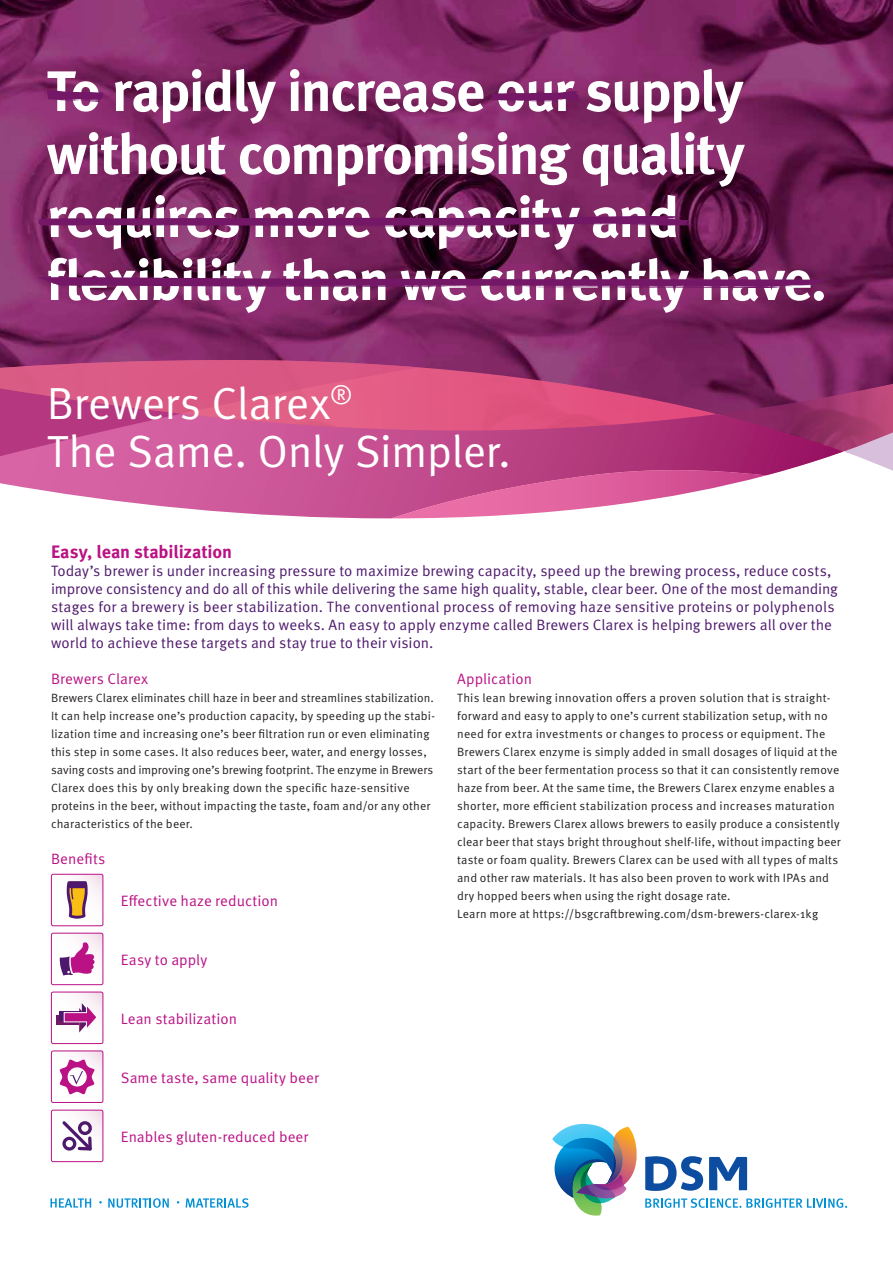
<style>
.page{position:relative;width:893px;height:1263px;background:#fff}
.page>*{position:absolute;margin:0;border:0;box-sizing:border-box;transform-origin:0 0}
.t1{font:700 57px/63px "Meta Pro";letter-spacing:-.035em;color:#fff}
.t2{font:45px/48px "Meta Pro Norm";letter-spacing:-.015em;color:#fff}
.t3{font:700 18px "Meta Pro";letter-spacing:-.005em;color:#ba1184}
.t4{font:15px/18px "Meta Pro Norm";color:#4e196c}
.t5{font:15px "Meta Pro Norm";letter-spacing:.005em;color:#ba1184}
.t6{font:12px/18px "Meta Pro Norm";letter-spacing:.015em;color:#231f20}
</style>
<div class="page">
<img style="left:0;top:0;width:893px;height:360px">
<svg style="left:0;top:360px;width:893px;height:158px;background:#c85f93"></svg>
<svg style="left:51px;top:1198px;width:40px;height:9px"></svg>
<svg style="left:108px;top:1198px;width:61px;height:10px"></svg>
<svg style="left:186px;top:1198px;width:63px;height:10px"></svg>
<svg style="left:552px;top:1124px;width:295px;height:92px"></svg>
<svg style="left:51px;top:1110px;width:52px;height:52px"></svg>
<div style="left:78px;top:1121px;width:14px;height:14px;border:3px solid #4e196c;border-radius:50%"></div>
<div style="left:62px;top:1137px;width:14px;height:13px;border:3px solid #4e196c;border-radius:50%"></div>
<svg style="left:51px;top:992px;width:52px;height:51px"></svg>
<div style="left:51px;top:1050px;width:52px;height:53px;border:1px solid #ba1184;border-radius:2px"></div>
<svg style="left:51px;top:1051px;width:52px;height:51px"></svg>
<svg style="left:51px;top:933px;width:52px;height:52px"></svg>
<svg style="left:51px;top:874px;width:52px;height:52px"></svg>
<svg style="left:47px;top:90px;width:56px;height:12px"></svg>
<svg style="left:38px;top:277px;width:787px;height:11px;background:#741a63"></svg>
<svg style="left:491px;top:91px;width:88px;height:11px"></svg>
<svg style="left:36px;top:216px;width:657px;height:11px;background:#721a61"></svg>
<h1 class="t1" style="left:47px;top:56px;width:782px">To rapidly increase our supply without compromising quality requires more capacity and flexibility than we currently have.</h1>
<h2 class="t2" style="left:47px;top:376px;width:465px">Brewers Clarex<sup>®<br></sup>The Same. Only Simpler.</h2>
<h3 class="t3" style="left:51px;top:538px;width:183px">Easy, lean stabilization</h3>
<p class="t4" style="left:51px;top:561px;width:788px">Today’s brewer is under increasing pressure to maximize brewing capacity, speed up the brewing process, reduce costs, improve consistency and do all of this while delivering the same high quality, stable, clear beer. One of the most demanding stages for a brewery is beer stabilization. The conventional process of removing haze sensitive proteins or polyphenols will always take time: from days to weeks. An easy to apply enzyme called Brewers Clarex is helping brewers all over the world to achieve these targets and stay true to their vision.</p>
<p class="t5" style="left:51px;top:667px;width:99px">Brewers Clarex</p>
<p class="t6" style="left:51px;top:688px;width:385px">Brewers Clarex eliminates chill haze in beer and streamlines stabilization.<br>It can help increase one’s production capacity, by speeding up the stabi&shy;lization time and increasing one’s beer filtration run or even eliminating this step in some cases. It also reduces beer, water, and energy losses, saving costs and improving one’s brewing footprint. The enzyme in Brewers Clarex does this by only breaking down the specific haze-sensitive proteins in the beer, without impacting the taste, foam and/or any other characteristics of the beer.</p>
<p class="t5" style="left:51px;top:847px;width:56px">Benefits</p>
<p class="t5" style="left:121px;top:889px;width:159px">Effective haze reduction</p>
<p class="t5" style="left:121px;top:948px;width:88px">Easy to apply</p>
<p class="t5" style="left:121px;top:1007px;width:118px">Lean stabilization</p>
<p class="t5" style="left:121px;top:1066px;width:200px">Same taste, same quality beer</p>
<p class="t5" style="left:121px;top:1125px;width:189px">Enables gluten-reduced beer</p>
<p class="t5" style="left:457px;top:667px;width:76px">Application</p>
<p class="t6" style="left:457px;top:688px;width:385px">This lean brewing innovation offers a proven solution that is straight&shy;forward and easy to apply to one’s current stabilization setup, with no need for extra investments or changes to process or equipment. The Brewers Clarex enzyme is simply added in small dosages of liquid at the start of the beer fermentation process so that it can consistently remove haze from beer. At the same time, the Brewers Clarex enzyme enables a shorter, more efficient stabilization process and increases maturation capacity. Brewers Clarex allows brewers to easily produce a consistently clear beer that stays bright throughout shelf-life, without impacting beer taste or foam quality. Brewers Clarex can be used with all types of malts and other raw materials. It has also been proven to work with IPAs and dry hopped beers when using the right dosage rate.<br>Learn more at https://bsgcraftbrewing.com/dsm-brewers-clarex-1kg</p>
</div>
